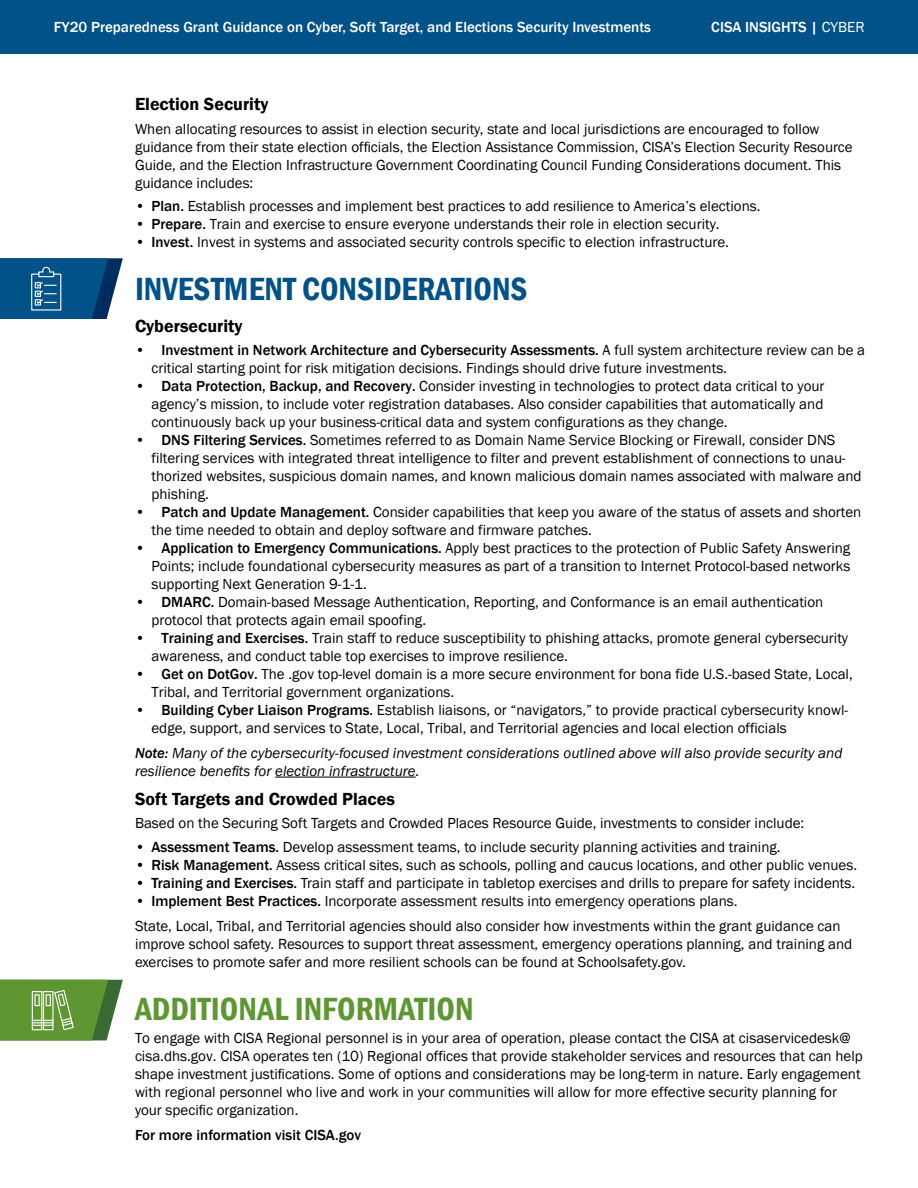
<style>
.page{position:relative;width:918px;height:1188px;background:#fff}
.page>*{position:absolute;margin:0;border:0;box-sizing:border-box;transform-origin:0 0}
.t1{font:600 condensed 33px "Franklin Gothic";color:#005288}
.t2{font:600 condensed 33px "Franklin Gothic";color:#5e9732}
.t3{font:600 18px "Franklin Gothic";color:#000}
.t4{font:15px/18px "Franklin Gothic";color:#000}
.t5{font:italic 15px/18px "Franklin Gothic";color:#000}
.t6{font:500 15px "Franklin Gothic";color:#fff}
.t7{font:500 15px "Franklin Gothic";color:#000}
.s1{font-weight:400}
.s2{font-weight:500}
</style>
<div class="page">
<hr style="left:275px;top:777px;width:141px;height:1px;background:#000">
<div style="left:0;top:0;width:918px;height:54px;background:#005288"></div>
<svg style="left:0;top:980px;width:123px;height:60px;background:#6f9f4e"></svg>
<svg style="left:0;top:258px;width:123px;height:61px;background:#1c6090"></svg>
<p class="t6" style="left:54px;top:17px;width:599px">FY20 Preparedness Grant Guidance on Cyber, Soft Target, and Elections Security Investments</p>
<p class="t6" style="left:711px;top:17px;width:155px">CISA INSIGHTS | <span class="s1">CYBER</span></p>
<p class="t3" style="left:135px;top:93px;width:135px">Election Security</p>
<p class="t4" style="left:135px;top:120px;width:719px">When allocating resources to assist in election security, state and local jurisdictions are encouraged to follow guidance from their state election officials, the Election Assistance Commission, CISA’s Election Security Resource Guide, and the Election Infrastructure Government Coordinating Council Funding Considerations document. This guidance includes:</p>
<p class="t4" style="left:135px;top:197px;width:627px"><span class="s2">• Plan.</span> Establish processes and implement best practices to add resilience to America’s elections.</p>
<p class="t4" style="left:135px;top:215px;width:586px"><span class="s2">• Prepare.</span> Train and exercise to ensure everyone understands their role in election security.</p>
<p class="t4" style="left:135px;top:233px;width:595px"><span class="s2">• Invest.</span> Invest in systems and associated security controls specific to election infrastructure.</p>
<p class="t1" style="left:135px;top:267px;width:394px">INVESTMENT CONSIDERATIONS</p>
<p class="t3" style="left:135px;top:315px;width:109px">Cybersecurity</p>
<p class="t4" style="left:152px;top:342px;width:715px;text-indent:-16px"><span class="s2">• Investment in Network Architecture and Cybersecurity Assessments.</span> A full system architecture review can be a critical starting point for risk mitigation decisions. Findings should drive future investments.</p>
<p class="t4" style="left:152px;top:378px;width:675px;text-align:justify;text-indent:-16px"><span class="s2">• Data Protection, Backup, and Recovery.</span> Consider investing in technologies to protect data critical to your agency’s mission, to include voter registration databases. Also consider capabilities that automatically and continuously back up your business-critical data and system configurations as they change.</p>
<p class="t4" style="left:152px;top:432px;width:712px;text-indent:-16px"><span class="s2">• DNS Filtering Services.</span> Sometimes referred to as Domain Name Service Blocking or Firewall, consider DNS filtering services with integrated threat intelligence to filter and prevent establishment of connections to unau&shy;thorized websites, suspicious domain names, and known malicious domain names associated with malware and phishing.</p>
<p class="t4" style="left:152px;top:504px;width:711px;text-indent:-16px"><span class="s2">• Patch and Update Management.</span> Consider capabilities that keep you aware of the status of assets and shorten the time needed to obtain and deploy software and firmware patches.</p>
<p class="t4" style="left:152px;top:540px;width:700px;text-align:justify;text-indent:-17px"><span class="s2">• Application to Emergency Communications.</span> Apply best practices to the protection of Public Safety Answering Points; include foundational cybersecurity measures as part of a transition to Internet Protocol-based networks supporting Next Generation 9-1-1.</p>
<p class="t4" style="left:152px;top:594px;width:673px;text-indent:-16px"><span class="s2">• DMARC.</span> Domain-based Message Authentication, Reporting, and Conformance is an email authentication protocol that protects again email spoofing.</p>
<p class="t4" style="left:152px;top:630px;width:698px;text-indent:-16px"><span class="s2">• Training and Exercises.</span> Train staff to reduce susceptibility to phishing attacks, promote general cybersecurity awareness, and conduct table top exercises to improve resilience.</p>
<p class="t4" style="left:152px;top:666px;width:703px;text-indent:-16px"><span class="s2">• Get on DotGov.</span> The .gov top-level domain is a more secure environment for bona fide U.S.-based State, Local,<br>Tribal, and Territorial government organizations.</p>
<p class="t4" style="left:152px;top:702px;width:698px;text-indent:-16px"><span class="s2">• Building Cyber Liaison Programs.</span> Establish liaisons, or “navigators,” to provide practical cybersecurity knowl&shy;edge, support, and services to State, Local, Tribal, and Territorial agencies and local election officials</p>
<p class="t5" style="left:135px;top:744px;width:709px"><span class="s2">Note:</span> Many of the cybersecurity-focused investment considerations outlined above will also provide security and resilience benefits for election infrastructure.</p>
<p class="t3" style="left:135px;top:788px;width:261px">Soft Targets and Crowded Places</p>
<p class="t4" style="left:135px;top:815px;width:671px">Based on the Securing Soft Targets and Crowded Places Resource Guide, investments to consider include:</p>
<p class="t4" style="left:135px;top:838px;width:647px"><span class="s2">• Assessment Teams.</span> Develop assessment teams, to include security planning activities and training.</p>
<p class="t4" style="left:135px;top:856px;width:724px"><span class="s2">• Risk Management.</span> Assess critical sites, such as schools, polling and caucus locations, and other public venues.</p>
<p class="t4" style="left:135px;top:874px;width:722px"><span class="s2">• Training and Exercises.</span> Train staff and participate in tabletop exercises and drills to prepare for safety incidents.</p>
<p class="t4" style="left:135px;top:889px;width:707px;line-height:24.8px"><span class="s2">• Implement Best Practices.</span> Incorporate assessment results into emergency operations plans.<br>State, Local, Tribal, and Territorial agencies should also consider how investments within the grant guidance can</p>
<p class="t4" style="left:135px;top:935px;width:719px">improve school safety. Resources to support threat assessment, emergency operations planning, and training and exercises to promote safer and more resilient schools can be found at Schoolsafety.gov.</p>
<p class="t2" style="left:135px;top:987px;width:340px">ADDITIONAL INFORMATION</p>
<p class="t4" style="left:135px;top:1029px;width:729px">To engage with CISA Regional personnel is in your area of operation, please contact the CISA at cisaservicedesk@ cisa.dhs.gov. CISA operates ten (10) Regional offices that provide stakeholder services and resources that can help shape investment justifications. Some of options and considerations may be long-term in nature. Early engagement with regional personnel who live and work in your communities will allow for more effective security planning for your specific organization.</p>
<p class="t7" style="left:135px;top:1126px;width:228px">For more information visit CISA.gov</p>
</div>
